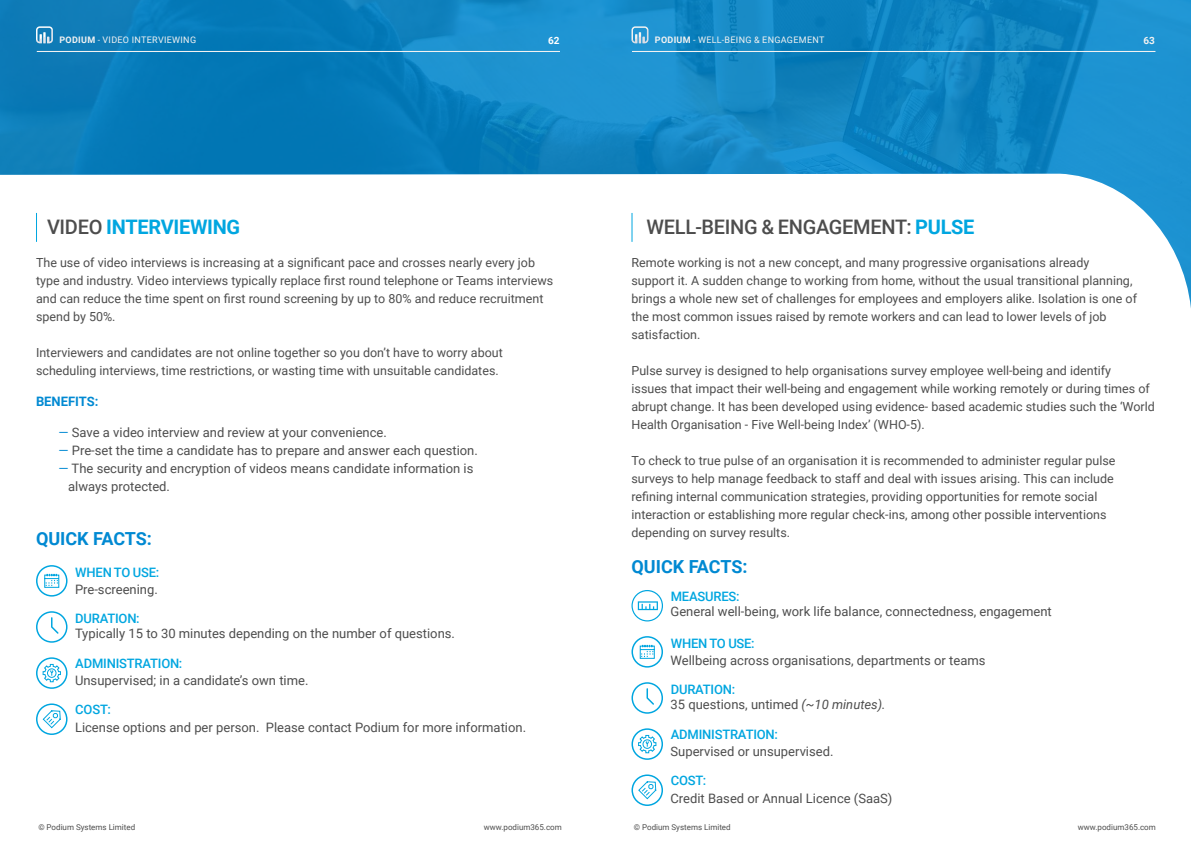
<style>
.page{position:relative;width:1191px;height:842px;background:#fff}
.page>*{position:absolute;margin:0;border:0;box-sizing:border-box;transform-origin:0 0}
.t1{font:500 20px "Roboto";letter-spacing:-.015em;color:#4d4d4d}
.t2{font:700 20px "Roboto";letter-spacing:-.015em;color:#00a6e0}
.t3{font:700 18px "Roboto";letter-spacing:-.005em;color:#0089d2}
.t4{font:13px/18px "Roboto";color:#4d4d4d}
.t5{font:500 13px "Roboto";letter-spacing:-.015em;color:#00a6e0}
.t6{font:700 13px "Roboto";color:#0089d2}
.t7{font:12.5px/18px "Roboto";color:#4d4d4d}
._6_pt_Small_Text{font:700 10px "Roboto";color:#fff}
._6_pt_Small_Text-2{font:700 10px "Roboto";color:#f2f2f2}
.Body_copy{font:9px "Roboto";letter-spacing:.035em;color:#f2f2f2}
.t8{font:8px "Roboto";color:#4d4d4d}
.s1{font-weight:700}
.s2{font-weight:500;color:#4d4d4d}
.s3{color:#0089d2}
.s4{font-weight:700;color:#00a6e0}
.s5{font-style:italic}
</style>
<div class="page">
<img style="left:0;top:0;width:1191px;height:308px">
<div style="left:37px;top:51px;width:522px;height:1px;border:1px solid #f2f2f2"></div>
<svg style="left:36px;top:26px;width:17px;height:17px"></svg>
<svg style="left:36px;top:213px;width:1px;height:29px"></svg>
<svg style="left:36px;top:611px;width:32px;height:32px"></svg>
<svg style="left:36px;top:565px;width:32px;height:32px"></svg>
<svg style="left:36px;top:657px;width:32px;height:32px"></svg>
<svg style="left:36px;top:703px;width:32px;height:32px"></svg>
<div style="left:632px;top:51px;width:523px;height:1px;border:1px solid #f2f2f2"></div>
<svg style="left:631px;top:26px;width:17px;height:17px"></svg>
<svg style="left:631px;top:213px;width:1px;height:29px"></svg>
<svg style="left:631px;top:590px;width:32px;height:31px"></svg>
<svg style="left:631px;top:682px;width:32px;height:32px"></svg>
<svg style="left:631px;top:636px;width:32px;height:32px"></svg>
<svg style="left:631px;top:728px;width:32px;height:32px"></svg>
<svg style="left:631px;top:774px;width:32px;height:32px"></svg>
<p class="Body_copy" style="left:59px;top:33px;width:138px"><span class="s1">PODIUM</span> - VIDEO INTERVIEWING</p>
<p class="_6_pt_Small_Text" style="left:548px;top:33px;width:13px">62</p>
<p class="t2" style="left:47px;top:213px;width:195px"><span class="s2">VIDEO</span> INTERVIEWING</p>
<p class="t7" style="left:36px;top:253px;width:519px">The use of video interviews is increasing at a significant pace and crosses nearly every job type and industry. Video interviews typically replace first round telephone or Teams interviews and can reduce the time spent on first round screening by up to 80% and reduce recruitment spend by 50%.</p>
<p class="t7" style="left:36px;top:343px;width:468px">Interviewers and candidates are not online together so you don’t have to worry about scheduling interviews, time restrictions, or wasting time with unsuitable candidates.</p>
<p class="t6" style="left:36px;top:392px;width:64px">BENEFITS:</p>
<p class="t4" style="left:59px;top:423px;width:330px"><span class="s3">—</span> Save a video interview and review at your convenience.</p>
<p class="t4" style="left:59px;top:441px;width:421px"><span class="s3">—</span> Pre-set the time a candidate has to prepare and answer each question.</p>
<p class="t4" style="left:68px;top:459px;width:407px;text-indent:-10px"><span class="s3">—</span> The security and encryption of videos means candidate information is always protected.</p>
<p class="t3" style="left:36px;top:526px;width:117px">QUICK FACTS:</p>
<p class="t5" style="left:75px;top:564px;width:85px">WHEN TO USE:</p>
<p class="t4" style="left:75px;top:579px;width:84px">Pre-screening.</p>
<p class="t5" style="left:75px;top:609px;width:66px">DURATION:</p>
<p class="t4" style="left:75px;top:624px;width:381px">Typically 15 to 30 minutes depending on the number of questions.</p>
<p class="t5" style="left:75px;top:654px;width:109px">ADMINISTRATION:</p>
<p class="t4" style="left:75px;top:671px;width:235px">Unsupervised; in a candidate’s own time.</p>
<p class="t5" style="left:75px;top:700px;width:37px">COST:</p>
<p class="t4" style="left:75px;top:718px;width:452px">License options and per person. Please contact Podium for more information.</p>
<p class="Body_copy" style="left:655px;top:33px;width:171px"><span class="s1">PODIUM</span> - WELL-BEING &amp; ENGAGEMENT</p>
<p class="_6_pt_Small_Text-2" style="left:1143px;top:33px;width:13px">63</p>
<p class="t1" style="left:646px;top:213px;width:329px">WELL-BEING &amp; ENGAGEMENT: <span class="s4">PULSE</span></p>
<p class="t7" style="left:631px;top:253px;width:507px">Remote working is not a new concept, and many progressive organisations already<br>support it. A sudden change to working from home, without the usual transitional planning, brings a whole new set of challenges for employees and employers alike. Isolation is one of the most common issues raised by remote workers and can lead to lower levels of job satisfaction.</p>
<p class="t7" style="left:631px;top:361px;width:525px">Pulse survey is designed to help organisations survey employee well-being and identify<br>issues that impact their well-being and engagement while working remotely or during times of abrupt change. It has been developed using evidence- based academic studies such the ‘World Health Organisation - Five Well-being Index’ (WHO-5).</p>
<p class="t7" style="left:631px;top:451px;width:485px">To check to true pulse of an organisation it is recommended to administer regular pulse surveys to help manage feedback to staff and deal with issues arising. This can include refining internal communication strategies, providing opportunities for remote social interaction or establishing more regular check-ins, among other possible interventions depending on survey results.</p>
<p class="t3" style="left:631px;top:553px;width:117px">QUICK FACTS:</p>
<p class="t4" style="left:670px;top:602px;width:383px">General well-being, work life balance, connectedness, engagement</p>
<p class="t5" style="left:671px;top:587px;width:70px">MEASURES:</p>
<p class="t5" style="left:671px;top:635px;width:85px">WHEN TO USE:</p>
<p class="t4" style="left:670px;top:650px;width:316px">Wellbeing across organisations, departments or teams</p>
<p class="t5" style="left:671px;top:680px;width:66px">DURATION:</p>
<p class="t4" style="left:670px;top:695px;width:217px">35 questions, untimed <span class="s5">(~10 minutes).</span></p>
<p class="t5" style="left:671px;top:725px;width:109px">ADMINISTRATION:</p>
<p class="t4" style="left:670px;top:742px;width:164px">Supervised or unsupervised.</p>
<p class="t5" style="left:671px;top:771px;width:37px">COST:</p>
<p class="t4" style="left:670px;top:789px;width:223px">Credit Based or Annual Licence (SaaS)</p>
<p class="t8" style="left:38px;top:822px;width:98px">© Podium Systems Limited</p>
<p class="t8" style="left:484px;top:822px;width:79px">www.podium365.com</p>
<p class="t8" style="left:634px;top:822px;width:98px">© Podium Systems Limited</p>
<p class="t8" style="left:1078px;top:822px;width:79px">www.podium365.com</p>
</div>
